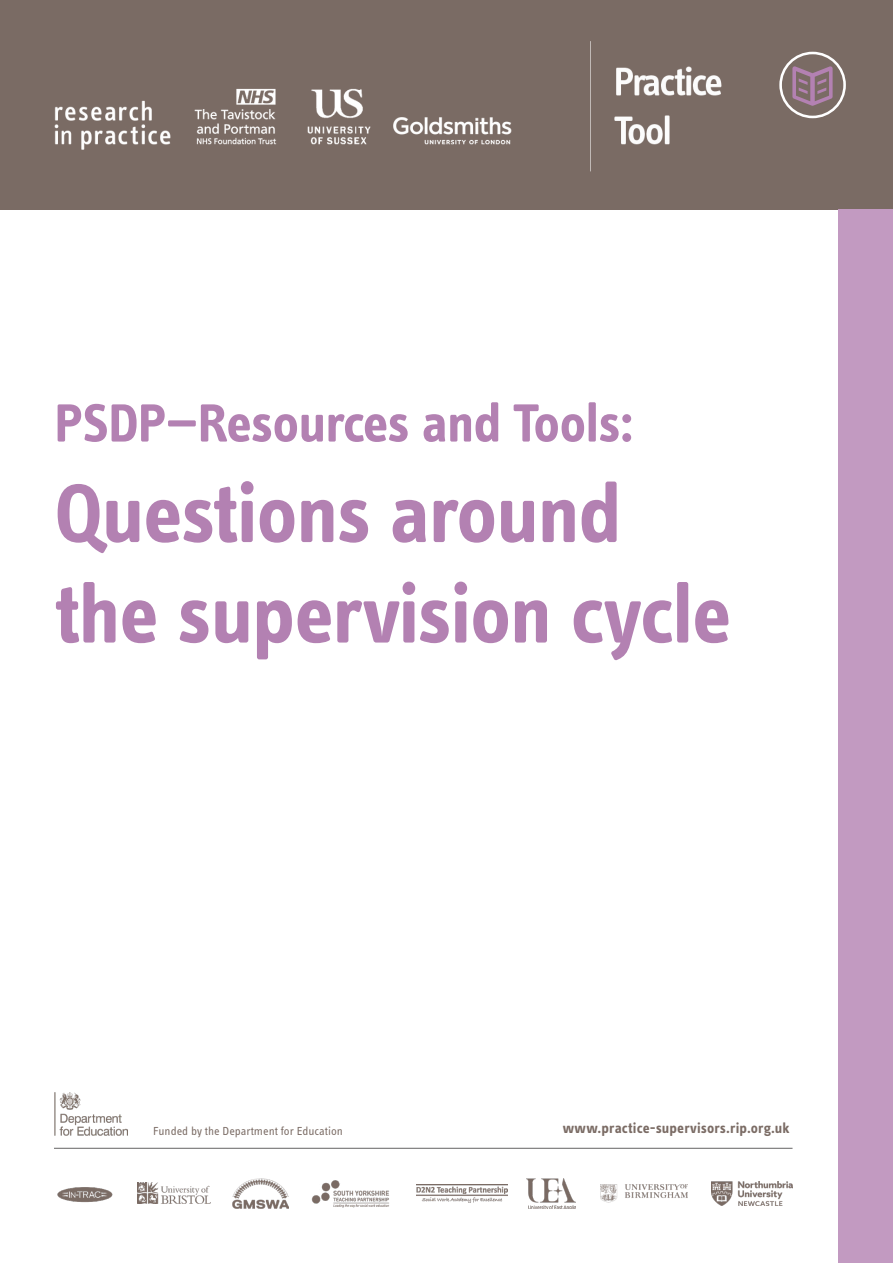
<style>
.page{position:relative;width:893px;height:1263px;background:#fff}
.page>*{position:absolute;margin:0;border:0;box-sizing:border-box;transform-origin:0 0}
.t1{font:700 85.5px/100.5px "Info Text Pro";letter-spacing:-.015em;color:#b381b2}
.t2{font:700 55.5px "Info Text Pro";letter-spacing:-.015em;color:#b381b2}
.t3{font:700 15px "Info Text Pro";letter-spacing:.01em;color:#7b6c65}
.t4{font:12px "Info Text Pro";color:#7b6c65}
</style>
<div class="page">
<div style="left:0;top:0;width:893px;height:209px;background:#7a6b64"></div>
<img style="left:54px;top:41px;width:668px;height:131px">
<hr style="left:54px;top:1148px;width:738px;height:1px;background:#646363">
<img style="left:54px;top:1092px;width:74px;height:44px">
<img style="left:600px;top:1185px;width:87px;height:17px">
<img style="left:416px;top:1184px;width:92px;height:18px">
<img style="left:233px;top:1178px;width:56px;height:31px">
<img style="left:57px;top:1187px;width:56px;height:15px">
<img style="left:711px;top:1181px;width:81px;height:25px">
<img style="left:311px;top:1180px;width:78px;height:27px">
<img style="left:527px;top:1178px;width:48px;height:31px">
<img style="left:138px;top:1182px;width:72px;height:21px">
<div style="left:779px;top:52px;width:67px;height:66px;border:3px solid #fff;border-radius:50%"></div>
<svg style="left:792px;top:66px;width:41px;height:40px"></svg>
<div style="left:839px;top:209px;width:54px;height:1054px;background:#c29ac1"></div>
<h2 class="t2" style="left:54px;top:389px;width:581px">PSDP—Resources and Tools:</h2>
<h1 class="t1" style="left:54px;top:462px;width:678px">Questions around the supervision cycle</h1>
<p class="t4" style="left:153px;top:1124px;width:191px">Funded by the Department for Education</p>
<p class="t3" style="left:563px;top:1119px;width:228px">www.practice-supervisors.rip.org.uk</p>
</div>
